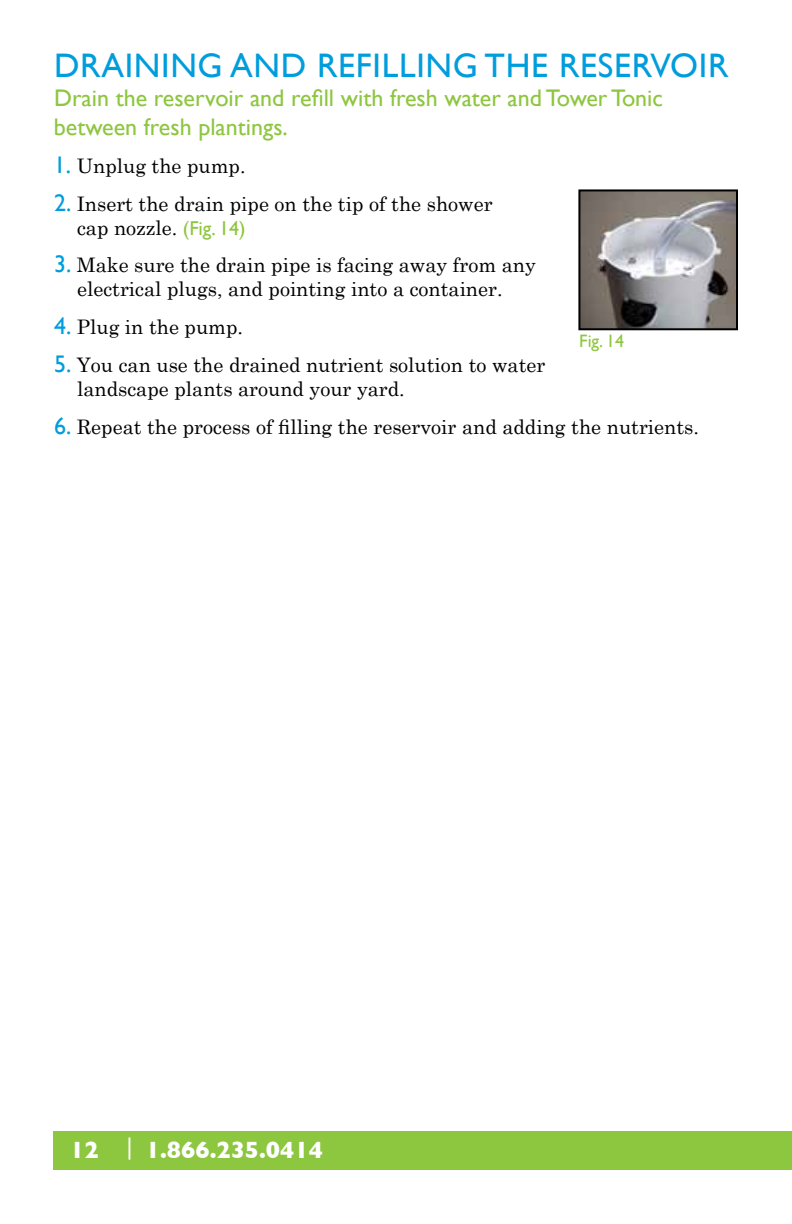
<style>
.page{position:relative;width:792px;height:1224px;background:#fff}
.page>*{position:absolute;margin:0;border:0;box-sizing:border-box;transform-origin:0 0}
.t1{font:34px "Gill Sans";letter-spacing:.02em;color:#009ddc}
.t2{font:24px/28.8px "Gill Sans";color:#8dc63f}
.t3{font:700 24px "Gill Sans";color:#fff}
.t4{font:20px/24px "Century Schoolbook";color:#000}
.t5{font:18px "Gill Sans";color:#8dc63f}
.s1{font-family:"Gill Sans";font-size:24px;color:#009ddc}
.s2{font-family:"Gill Sans";color:#8dc63f}
</style>
<div class="page">
<div style="left:53px;top:1132px;width:739px;height:38px;background:#8dc63f"></div>
<img style="left:581px;top:192px;width:154px;height:135px">
<div style="left:578px;top:189px;width:160px;height:141px;border:2px solid #000"></div>
<h1 class="t1" style="left:54px;top:46px;width:676px">draining and refiLLi ng th e reservoir</h1>
<p class="t2" style="left:54px;top:84px;width:611px">Drain the reservoir and refill with fresh water and Tower Tonic between fresh plantings.</p>
<p class="t4" style="left:54px;top:153px;width:193px"><span class="s1">1.</span> Unplug the pump.</p>
<p class="t4" style="left:77px;top:191px;width:417px;text-indent:-23px"><span class="s1">2.</span> Insert the drain pipe on the tip of the shower cap nozzle. <span class="s2">(Fig. 14)</span></p>
<p class="t4" style="left:54px;top:253px;width:483px;text-align:center"><span class="s1">3.</span> Make sure the drain pipe is facing away from any electrical plugs, and pointing into a container.</p>
<p class="t4" style="left:54px;top:315px;width:191px"><span class="s1">4.</span> Plug in the pump.</p>
<p class="t4" style="left:77px;top:352px;width:470px;text-indent:-23px"><span class="s1">5.</span> You can use the drained nutrient solution to water landscape plants around your yard.</p>
<p class="t4" style="left:54px;top:414px;width:647px"><span class="s1">6.</span> Repeat the process of filling the reservoir and adding the nutrients.</p>
<p class="t5" style="left:579px;top:330px;width:46px">Fig. 14</p>
<p class="t3" style="left:70px;top:1136px;width:254px">12 <sup>|</sup> 1.866.235.0414</p>
</div>
